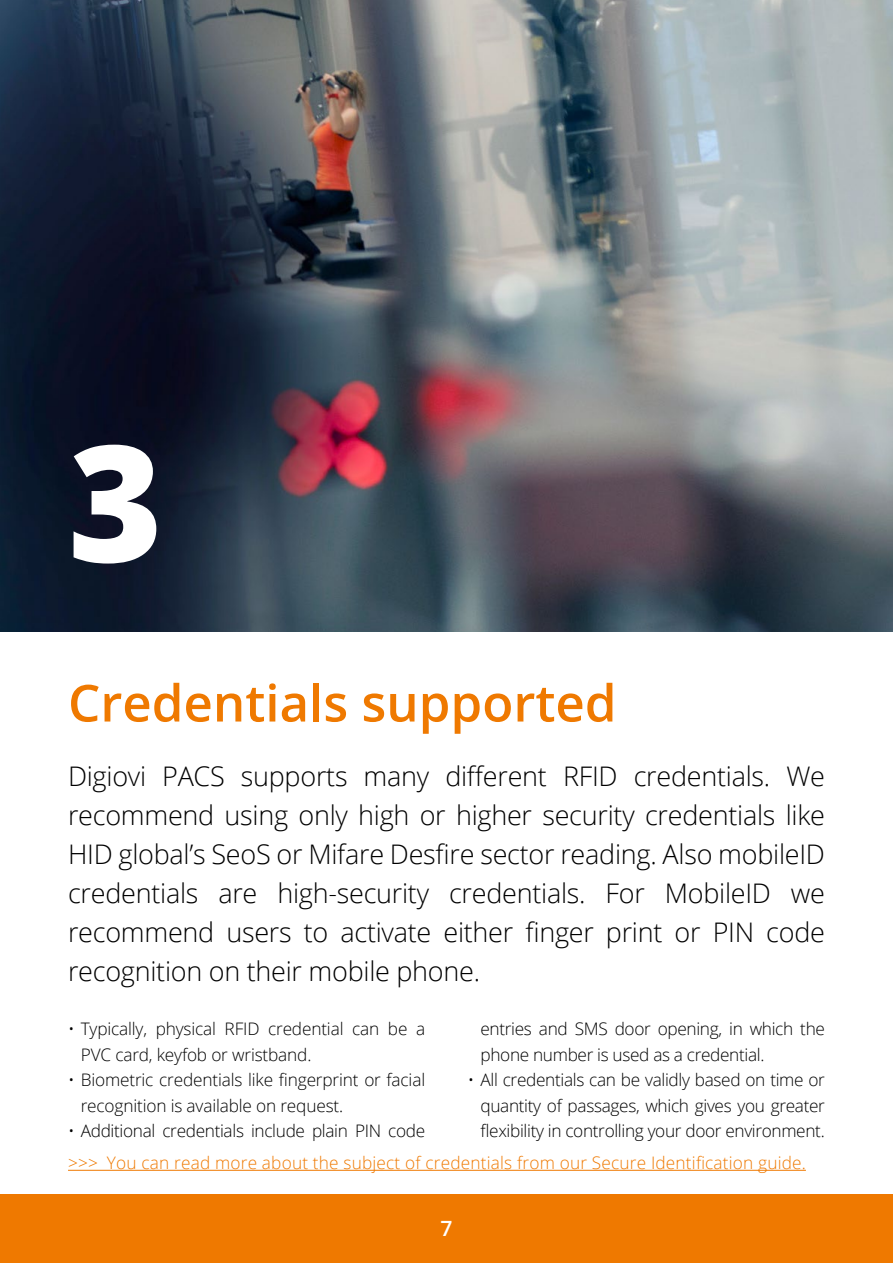
<style>
.page{position:relative;width:893px;height:1263px;background:#fff}
.page>*{position:absolute;margin:0;border:0;box-sizing:border-box;transform-origin:0 0}
.t1{font:800 162px "Open Sans";color:#fff}
.t2{font:600 51px "Open Sans";color:#ef7900}
.t3{font:300 27px/39px "Open Sans";letter-spacing:-.01em;color:#000;text-align:justify}
.t4{font:600 21px "Open Sans";color:#fff}
.t5{font:300 17.25px/25.5px "Open Sans";letter-spacing:-.02em;color:#000}
.t6{font:300 17.25px "Open Sans";letter-spacing:.01em;color:#ef7900}
</style>
<div class="page">
<div style="left:0;top:1195px;width:893px;height:68px;background:#ef7900"></div>
<img style="left:0;top:0;width:893px;height:631px">
<hr style="left:68px;top:1170px;width:738px;height:1px;background:#ef7900">
<h1 class="t1" style="left:68px;top:380px;width:96px">3</h1>
<h2 class="t2" style="left:68px;top:668px;width:550px">Credentials supported</h2>
<p class="t3" style="left:68px;top:756px;width:758px">Digiovi PACS supports many different RFID credentials. We recommend using only high or higher security credentials like HID global’s SeoS or Mifare Desfire sector reading. Also mobileID credentials are high-security credentials. For MobileID we recommend users to activate either finger print or PIN code recognition on their mobile phone.</p>
<p class="t5" style="left:480px;top:1016px;width:346px">entries and SMS door opening, in which the phone number is used as a credential.</p>
<p class="t5" style="left:480px;top:1067px;width:346px;text-align:justify;text-indent:-13px">• All credentials can be validly based on time or quantity of passages, which gives you greater flexibility in controlling your door environment.</p>
<p class="t6" style="left:68px;top:1151px;width:739px">&gt;&gt;&gt; You can read more about the subject of credentials from our Secure Identification guide.</p>
<p class="t5" style="left:81px;top:1016px;width:346px;text-indent:-13px">• Typically, physical RFID credential can be a<br>PVC card, keyfob or wristband.</p>
<p class="t5" style="left:81px;top:1067px;width:346px;text-indent:-13px">• Biometric credentials like fingerprint or facial recognition is available on request.</p>
<p class="t5" style="left:68px;top:1118px;width:359px">• Additional credentials include plain PIN code</p>
<p class="t4" style="left:440px;top:1214px;width:13px">7</p>
</div>
